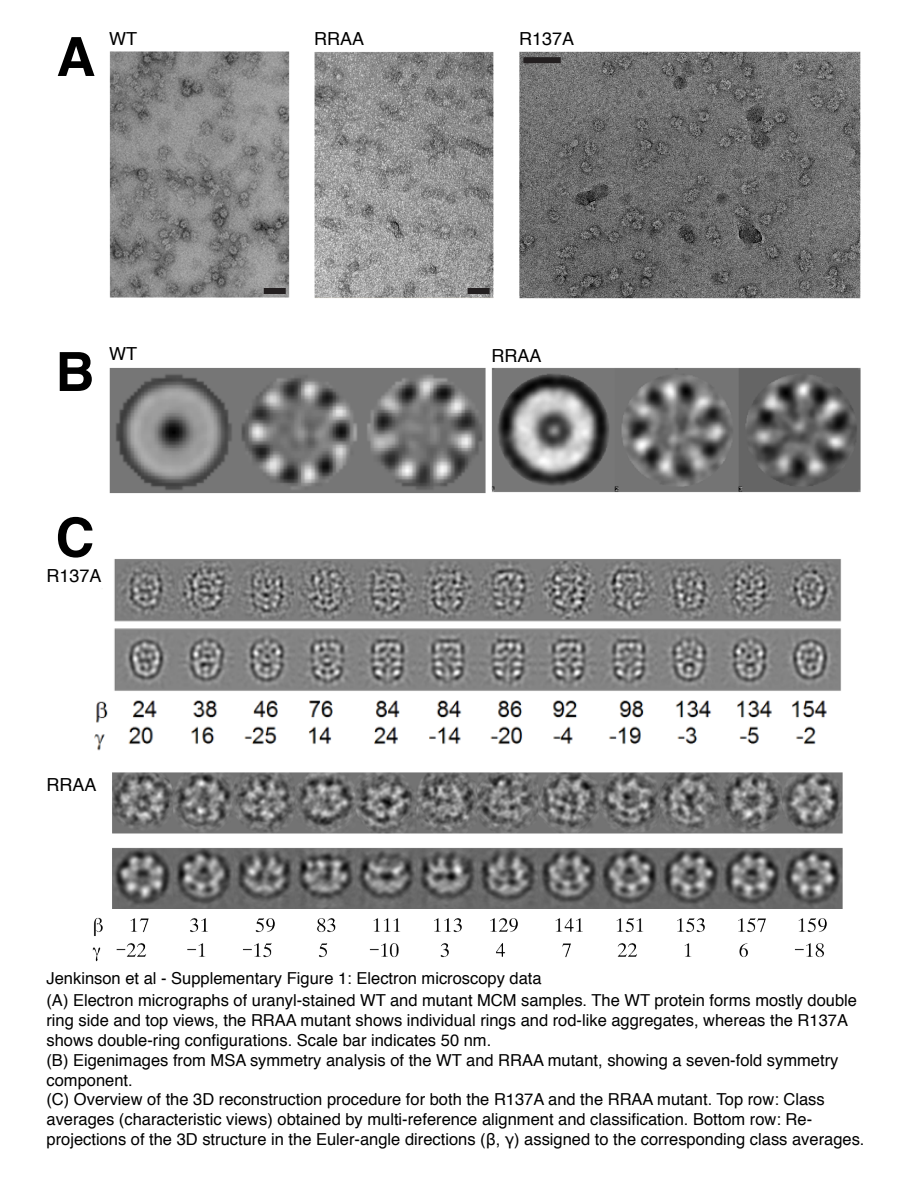
<style>
.page{position:relative;width:918px;height:1188px;background:#fff}
.page>*{position:absolute;margin:0;border:0;box-sizing:border-box;transform-origin:0 0}
.t1{font:700 54px "Helvetica";color:#000}
.t2{font:18px "Helvetica";color:#000}
.t3{font:16.5px/19.8px "Helvetica";color:#000}
</style>
<div class="page">
<img style="left:109px;top:52px;width:181px;height:246px">
<div style="left:264px;top:288px;width:22px;height:6px;background:#231f20"></div>
<img style="left:314px;top:52px;width:180px;height:246px">
<div style="left:468px;top:288px;width:22px;height:6px;background:#231f20"></div>
<img style="left:519px;top:52px;width:342px;height:247px">
<div style="left:523px;top:57px;width:38px;height:6px;background:#231f20"></div>
<img style="left:492px;top:367px;width:369px;height:126px">
<img style="left:109px;top:367px;width:376px;height:127px">
<img style="left:92px;top:773px;width:751px;height:189px">
<img style="left:94px;top:559px;width:747px;height:192px">
<h1 class="t1" style="left:56px;top:13px;width:40px">A</h1>
<p class="t2" style="left:109px;top:25px;width:29px">WT</p>
<p class="t2" style="left:314px;top:25px;width:52px">RRAA</p>
<p class="t2" style="left:519px;top:25px;width:57px">R137A</p>
<h1 class="t1" style="left:56px;top:328px;width:40px">B</h1>
<p class="t2" style="left:109px;top:340px;width:29px">WT</p>
<p class="t2" style="left:492px;top:341px;width:52px">RRAA</p>
<h1 class="t1" style="left:56px;top:494px;width:40px">C</h1>
<p class="t2" style="left:46px;top:562px;width:57px">R137A</p>
<p class="t2" style="left:46px;top:770px;width:52px">RRAA</p>
<p class="t3" style="left:46px;top:969px;width:497px">Jenkinson et al - Supplementary Figure 1: Electron microscopy data</p>
<p class="t3" style="left:46px;top:991px;width:820px">(A) Electron micrographs of uranyl-stained WT and mutant MCM samples. The WT protein forms mostly double ring side and top views, the RRAA mutant shows individual rings and rod-like aggregates, whereas the R137A shows double-ring configurations. Scale bar indicates 50 nm.<br>(B) Eigenimages from MSA symmetry analysis of the WT and RRAA mutant, showing a seven-fold symmetry component.<br>(C) Overview of the 3D reconstruction procedure for both the R137A and the RRAA mutant. Top row: Class averages (characteristic views) obtained by multi-reference alignment and classification. Bottom row: Re&shy;projections of the 3D structure in the Euler-angle directions (β, γ) assigned to the corresponding class averages.</p>
</div>
